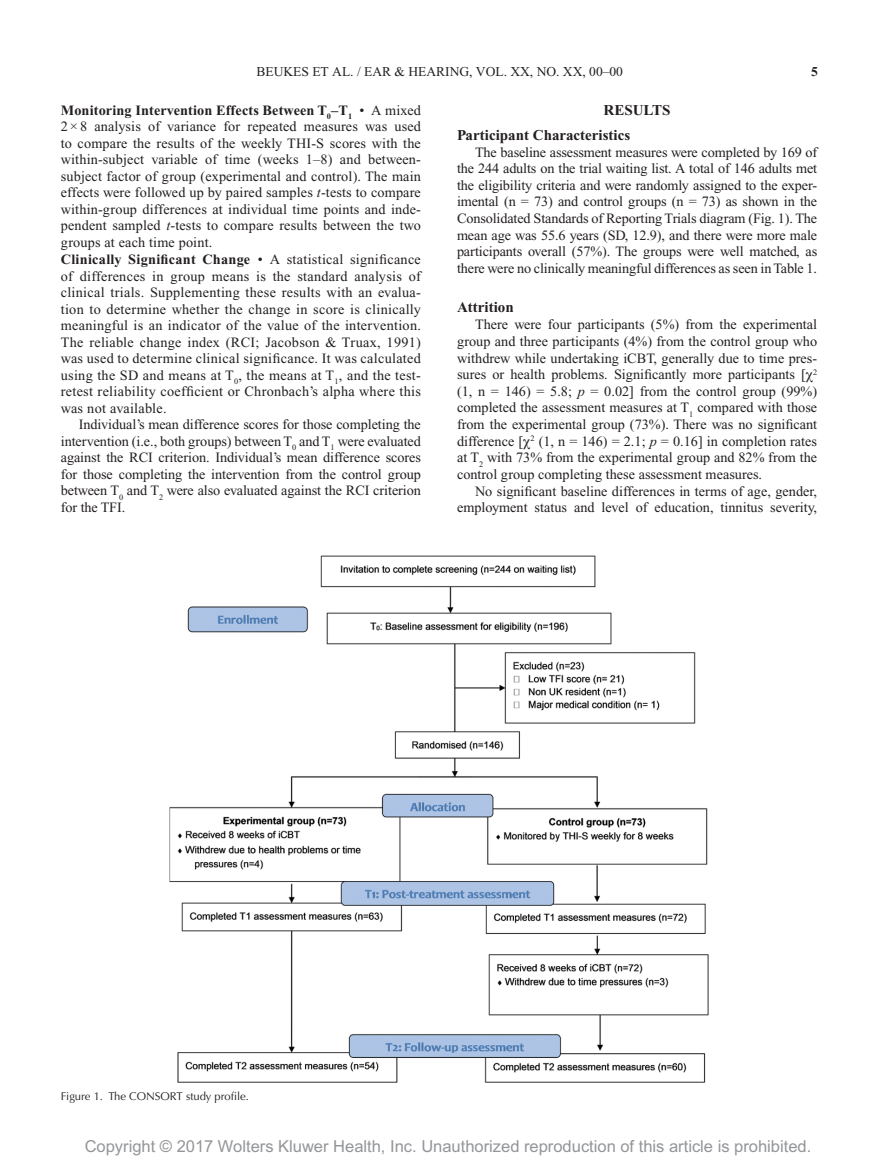
<style>
.page{position:relative;width:878px;height:1175px;background:#fff}
.page>*{position:absolute;margin:0;border:0;box-sizing:border-box;transform-origin:0 0}
.t1{font:16.5px "Arial MT Std";color:#939598}
.t2{font:700 15px/24.9px "Times New Roman";color:#231f20}
.t3{font:14.25px/16.5px "Times New Roman";letter-spacing:.01em;color:#231f20;text-align:justify}
.t4{font:13.5px "Times New Roman";color:#231f20}
.t5{font:700 13.5px "Times New Roman";color:#231f20}
.t6{font:11.25px "Optima";color:#231f20}
.s1{font-weight:700}
.s2{font-style:italic}
.s3{font-family:"Gandhari Unicode"}
</style>
<div class="page">
<img style="left:169px;top:555px;width:540px;height:528px">
<p class="t4" style="left:256px;top:64px;width:19px">Beukes</p>
<p class="t4" style="left:312px;top:64px;width:312px">et al . / EAR &amp; HEARING, VOL. XX, NO. XX, 00–00</p>
<p class="t5" style="left:811px;top:64px;width:8px">5</p>
<p class="t3" style="left:61px;top:102px;width:362px;text-align:left"><span class="s1">Monitoring Intervention Effects Between T</span><sub>0</sub><span class="s1">–T</span><sub>1</sub> • A mixed 2 × 8 analysis of variance for repeated measures was used to compare the results of the weekly THI-S scores with the within-subject variable of time (weeks 1–8) and between&shy;subject factor of group (experimental and control). The main effects were followed up by paired samples <span class="s2">t</span>-tests to compare within-group differences at individual time points and inde&shy;pendent sampled <span class="s2">t</span>-tests to compare results between the two groups at each time point.<br><span class="s1">Clinically Significant Change</span> • A statistical significance of differences in group means is the standard analysis of clinical trials. Supplementing these results with an evalua&shy;tion to determine whether the change in score is clinically meaningful is an indicator of the value of the intervention.<br>The reliable change index (RCI; Jacobson &amp; Truax, 1991) was used to determine clinical significance. It was calculated using the SD and means at T<sub>0</sub>, the means at T<sub>1</sub>, and the test&shy;retest reliability coefficient or Chronbach’s alpha where this was not available.</p>
<p class="t3" style="left:61px;top:416px;width:362px;text-indent:18px">Individual’s mean difference scores for those completing the intervention (i.e., both groups) between T<sub>0</sub> and T<sub>1</sub> were evaluated against the RCI criterion. Individual’s mean difference scores for those completing the intervention from the control group between T<sub>0</sub> and T<sub>2</sub> were also evaluated against the RCI criterion for the TFI.</p>
<p class="t2" style="left:457px;top:98px;width:215px;text-indent:147px">RESULTS<br>Participant Characteristics</p>
<p class="t3" style="left:457px;top:144px;width:362px;text-indent:18px">The baseline assessment measures were completed by 169 of the 244 adults on the trial waiting list. A total of 146 adults met the eligibility criteria and were randomly assigned to the exper&shy;imental (n = 73) and control groups (n = 73) as shown in the Consolidated Standards of Reporting Trials diagram (Fig. 1). The mean age was 55.6 years (SD, 12.9), and there were more male participants overall (57%). The groups were well matched, as there were no clinically meaningful differences as seen in Table 1.</p>
<p class="t2" style="left:457px;top:295px;width:58px">Attrition</p>
<p class="t3" style="left:457px;top:316px;width:362px;text-indent:18px">There were four participants (5%) from the experimental group and three participants (4%) from the control group who withdrew while undertaking iCBT, generally due to time pres&shy;sures or health problems. Significantly more participants [<span class="s3">χ</span><sup>2 </sup>(1, n = 146) = 5.8; <span class="s2">p</span> = 0.02] from the control group (99%) completed the assessment measures at T<sub>1</sub> compared with those from the experimental group (73%). There was no significant difference [<span class="s3">χ</span><sup>2</sup> (1, n = 146) = 2.1; <span class="s2">p</span> = 0.16] in completion rates at T<sub>2</sub> with 73% from the experimental group and 82% from the control group completing these assessment measures.</p>
<p class="t3" style="left:457px;top:482px;width:362px;text-align:right">No significant baseline differences in terms of age, gender, employment status and level of education, tinnitus severity,</p>
<p class="t6" style="left:61px;top:1090px;width:190px">Figure 1. The CONSORT study profile.</p>
<p class="t1" style="left:85px;top:1136px;width:728px">Copyright © 2017 Wolters Kluwer Health, Inc. Unauthorized reproduction of this article is prohibited.</p>
</div>
